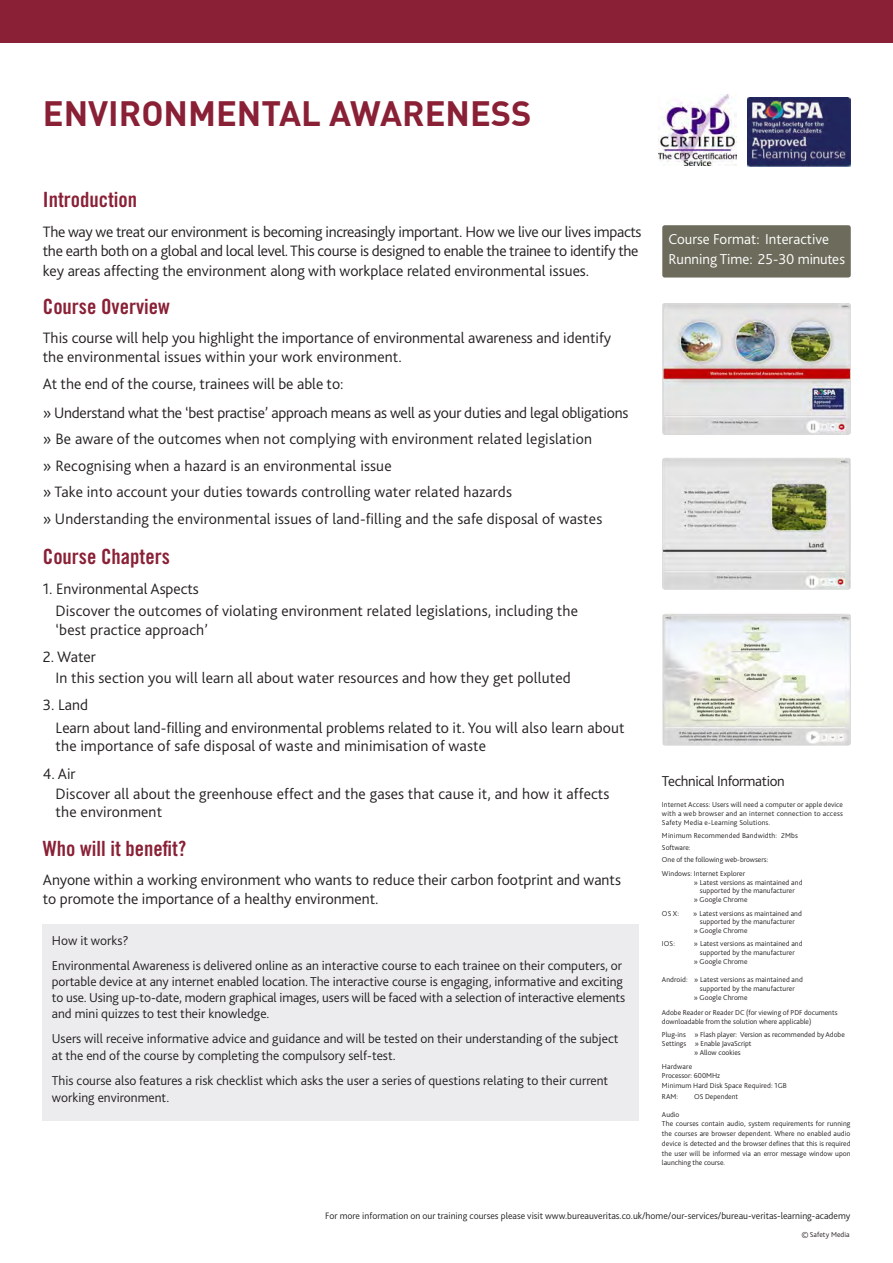
<style>
.page{position:relative;width:893px;height:1263px;background:#fff}
.page>*{position:absolute;margin:0;border:0;box-sizing:border-box;transform-origin:0 0}
.t1{font:700 34.5px "DIN";color:#8a2035}
.t2{font:21px "Trade Gothic LT Std Bd Cn 20";color:#8a2035}
.t3{font:300 15.75px/18.9px "Bliss 2";color:#231f20}
.t4{font:300 15.75px/19.5px "Bliss 2";letter-spacing:-.02em;color:#231f20}
.t5{font:300 15px "Bliss 2";color:#fff}
.t6{font:300 15px "Bliss 2";letter-spacing:-.025em;color:#231f20}
.t7{font:300 13.5px/16.2px "Bliss 2";color:#231f20}
.t8{font:300 9.75px "Bliss 2";color:#231f20}
.t9{font:300 9.15px "Bliss 2";color:#231f20}
.t10{font:300 7.5px/9px "Bliss 2";letter-spacing:.01em;color:#231f20}
</style>
<div class="page">
<img style="left:662px;top:303px;width:189px;height:132px">
<img style="left:662px;top:458px;width:189px;height:131px">
<img style="left:662px;top:614px;width:189px;height:131px">
<div style="left:662px;top:225px;width:189px;height:52px;background:#6d6c5c;border-radius:3px"></div>
<div style="left:43px;top:924px;width:596px;height:196px;background:#ececee"></div>
<img style="left:659px;top:95px;width:77px;height:71px">
<img style="left:747px;top:97px;width:103px;height:69px">
<div style="left:0;top:0;width:893px;height:43px;background:#8a2035"></div>
<p class="t1" style="left:43px;top:91px;width:490px">ENVIRONMENTAL AWARENESS</p>
<p class="t2" style="left:43px;top:187px;width:96px">Introduction</p>
<p class="t4" style="left:43px;top:222px;width:600px">The way we treat our environment is becoming increasingly important. How we live our lives impacts the earth both on a global and local level. This course is designed to enable the trainee to identify the key areas affecting the environment along with workplace related environmental issues.</p>
<p class="t2" style="left:43px;top:294px;width:129px">Course Overview</p>
<p class="t3" style="left:43px;top:329px;width:570px">This course will help you highlight the importance of environmental awareness and identify the environmental issues within your work environment.</p>
<p class="t3" style="left:43px;top:374px;width:302px">At the end of the course, trainees will be able to:</p>
<p class="t3" style="left:43px;top:403px;width:587px">» Understand what the ‘best practise’ approach means as well as your duties and legal obligations</p>
<p class="t3" style="left:43px;top:430px;width:551px">» Be aware of the outcomes when not complying with environment related legislation</p>
<p class="t3" style="left:43px;top:456px;width:350px">» Recognising when a hazard is an environmental issue</p>
<p class="t3" style="left:43px;top:482px;width:471px">» Take into account your duties towards controlling water related hazards</p>
<p class="t3" style="left:43px;top:509px;width:561px">» Understanding the environmental issues of land-filling and the safe disposal of wastes</p>
<p class="t2" style="left:43px;top:544px;width:129px">Course Chapters</p>
<p class="t3" style="left:43px;top:579px;width:158px">1. Environmental Aspects</p>
<p class="t3" style="left:56px;top:601px;width:524px;line-height:19.5px">Discover the outcomes of violating environment related legislations, including the ‘best practice approach’</p>
<p class="t3" style="left:43px;top:647px;width:55px">2. Water</p>
<p class="t3" style="left:56px;top:668px;width:517px">In this section you will learn all about water resources and how they get polluted</p>
<p class="t3" style="left:43px;top:695px;width:47px">3. Land</p>
<p class="t3" style="left:56px;top:718px;width:570px;line-height:18px">Learn about land-filling and environmental problems related to it. You will also learn about the importance of safe disposal of waste and minimisation of waste</p>
<p class="t3" style="left:56px;top:785px;width:555px;line-height:18px">Discover all about the greenhouse effect and the gases that cause it, and how it affects the environment</p>
<p class="t3" style="left:43px;top:764px;width:34px">4. Air</p>
<p class="t2" style="left:43px;top:835px;width:145px">Who will it benefit?</p>
<p class="t3" style="left:43px;top:870px;width:580px">Anyone within a working environment who wants to reduce their carbon footprint and wants to promote the importance of a healthy environment.</p>
<p class="t7" style="left:52px;top:932px;width:78px">How it works?</p>
<p class="t7" style="left:52px;top:957px;width:575px">Environmental Awareness is delivered online as an interactive course to each trainee on their computers, or portable device at any internet enabled location. The interactive course is engaging, informative and exciting to use. Using up-to-date, modern graphical images, users will be faced with a selection of interactive elements and mini quizzes to test their knowledge.</p>
<p class="t7" style="left:52px;top:1031px;width:568px">Users will receive informative advice and guidance and will be tested on their understanding of the subject at the end of the course by completing the compulsory self-test.</p>
<p class="t7" style="left:52px;top:1072px;width:558px;line-height:17.1px">This course also features a risk checklist which asks the user a series of questions relating to their current working environment.</p>
<p class="t5" style="left:668px;top:230px;width:162px">Course Format: Interactive</p>
<p class="t5" style="left:668px;top:250px;width:178px">Running Time: 25-30 minutes</p>
<p class="t6" style="left:662px;top:772px;width:124px">Technical Information</p>
<p class="t10" style="left:662px;top:800px;width:182px;text-align:justify">Internet Access: Users will need a computer or apple device with a web browser and an internet connection to access Safety Media e-Learning Solutions.</p>
<p class="t10" style="left:662px;top:831px;width:137px">Minimum Recommended Bandwidth: 2Mbs</p>
<p class="t10" style="left:662px;top:842px;width:108px;line-height:12px">Software:<br>One of the following web-browsers:</p>
<p class="t10" style="left:694px;top:869px;width:110px;text-indent:-32px">Windows: Internet Explorer<br>» Latest versions as maintained and</p>
<p class="t10" style="left:694px;top:886px;width:102px;text-indent:6px">supported by the manufacturer » Google Chrome</p>
<p class="t10" style="left:662px;top:909px;width:19px">OS X:</p>
<p class="t10" style="left:693px;top:909px;width:110px;line-height:8.2px;text-align:center">» Latest versions as maintained and supported by the manufacturer</p>
<p class="t10" style="left:694px;top:926px;width:55px">» Google Chrome</p>
<p class="t10" style="left:662px;top:939px;width:14px">IOS:</p>
<p class="t10" style="left:694px;top:940px;width:110px;line-height:8.2px;text-align:center">» Latest versions as maintained and supported by the manufacturer</p>
<p class="t10" style="left:694px;top:957px;width:55px">» Google Chrome</p>
<p class="t10" style="left:662px;top:975px;width:142px">Android: » Latest versions as maintained and</p>
<p class="t10" style="left:700px;top:984px;width:96px">supported by the manufacturer</p>
<p class="t10" style="left:694px;top:993px;width:55px">» Google Chrome</p>
<p class="t10" style="left:662px;top:1008px;width:177px">Adobe Reader or Reader DC (for viewing of PDF documents downloadable from the solution where applicable)</p>
<p class="t10" style="left:662px;top:1030px;width:184px">Plug-ins » Flash player: Version as recommended by Adobe</p>
<p class="t10" style="left:662px;top:1039px;width:91px">Settings » Enable JavaScript</p>
<p class="t10" style="left:694px;top:1048px;width:48px">» Allow cookies</p>
<p class="t10" style="left:662px;top:1062px;width:32px">Hardware</p>
<p class="t10" style="left:662px;top:1071px;width:60px">Processor: 600MHz</p>
<p class="t10" style="left:662px;top:1081px;width:126px">Minimum Hard Disk Space Required: 1GB</p>
<p class="t10" style="left:662px;top:1092px;width:17px">RAM:</p>
<p class="t10" style="left:694px;top:1092px;width:46px">OS Dependent</p>
<p class="t10" style="left:662px;top:1110px;width:19px">Audio</p>
<p class="t10" style="left:662px;top:1119px;width:190px;line-height:9.8px;text-align:justify">The courses contain audio, system requirements for running the courses are browser dependent. Where no enabled audio device is detected and the browser defines that this is required the user will be informed via an error message window upon launching the course.</p>
<p class="t8" style="left:325px;top:1210px;width:527px">For more information on our training courses please visit www.bureauveritas.co.uk/home/our-services/bureau-veritas-learning-academy</p>
<p class="t9" style="left:802px;top:1229px;width:9px">©</p>
<p class="t10" style="left:810px;top:1230px;width:41px">Safety Media</p>
</div>
